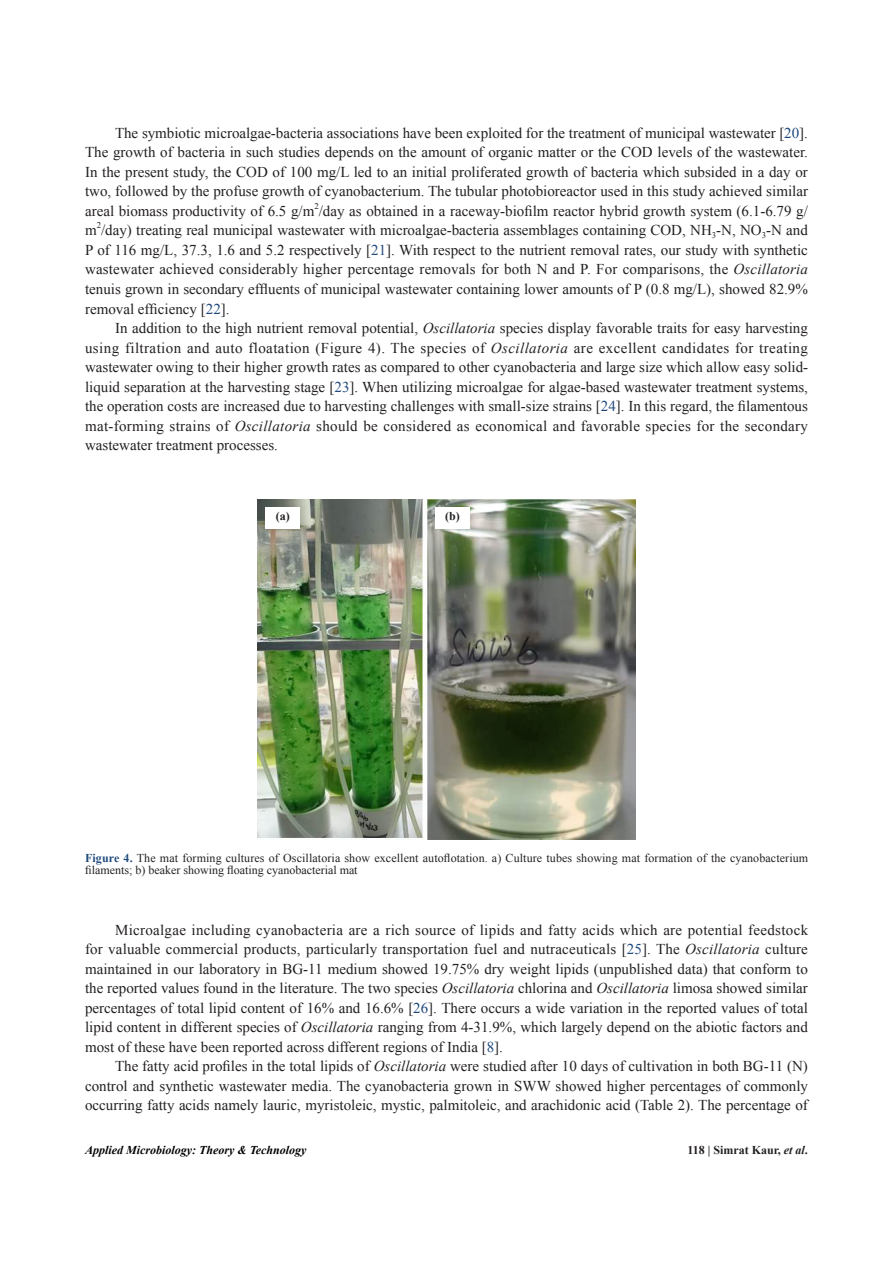
<style>
.page{position:relative;width:893px;height:1263px;background:#fff}
.page>*{position:absolute;margin:0;border:0;box-sizing:border-box;transform-origin:0 0}
.正文{font:15px/19.5px "Times New Roman";color:#231f20;text-align:justify}
.图表标注{font:12px/12px "Times New Roman";letter-spacing:.01em;color:#231f20}
.t1{font:italic 700 12px "Times New Roman";color:#000}
.图表标注-2{font:700 12px "Times New Roman";color:#231f20}
.正文-2{font:8.7px "Times New Roman";color:#231f20}
.s1{color:#1f497d}
.s2{font-style:italic}
.s3{font-weight:700;color:#1f497d}
</style>
<div class="page">
<img style="left:258px;top:499px;width:377px;height:340px">
<div style="left:265px;top:507px;width:35px;height:22px;background:#fff"></div>
<div style="left:435px;top:507px;width:35px;height:22px;background:#fff"></div>
<p class="正文" style="left:85px;top:123px;width:724px;text-indent:30px">The symbiotic microalgae-bacteria associations have been exploited for the treatment of municipal wastewater [<span class="s1">20</span>].<br>The growth of bacteria in such studies depends on the amount of organic matter or the COD levels of the wastewater.<br>In the present study, the COD of 100 mg/L led to an initial proliferated growth of bacteria which subsided in a day or two, followed by the profuse growth of cyanobacterium. The tubular photobioreactor used in this study achieved similar areal biomass productivity of 6.5 g/m /day as obtained in a raceway-biofilm reactor hybrid growth system (6.1-6.79 g/</p>
<p class="正文-2" style="left:314px;top:200px;width:6px">2</p>
<p class="正文" style="left:85px;top:220px;width:724px">m /day) treating real municipal wastewater with microalgae-bacteria assemblages containing COD, NH<sub>3</sub>-N, NO<sub>3</sub>-N and</p>
<p class="正文-2" style="left:97px;top:220px;width:6px">2</p>
<p class="正文" style="left:85px;top:240px;width:724px">P of 116 mg/L, 37.3, 1.6 and 5.2 respectively [<span class="s1">21</span>]. With respect to the nutrient removal rates, our study with synthetic wastewater achieved considerably higher percentage removals for both N and P. For comparisons, the <span class="s2">Oscillatoria </span>tenuis grown in secondary effluents of municipal wastewater containing lower amounts of P (0.8 mg/L), showed 82.9% removal efficiency [<span class="s1">22</span>].</p>
<p class="正文" style="left:85px;top:318px;width:725px;text-indent:30px">In addition to the high nutrient removal potential, <span class="s2">Oscillatoria</span> species display favorable traits for easy harvesting using filtration and auto floatation (Figure 4). The species of <span class="s2">Oscillatoria</span> are excellent candidates for treating wastewater owing to their higher growth rates as compared to other cyanobacteria and large size which allow easy solid&shy;liquid separation at the harvesting stage [<span class="s1">23</span>]. When utilizing microalgae for algae-based wastewater treatment systems, the operation costs are increased due to harvesting challenges with small-size strains [<span class="s1">24</span>]. In this regard, the filamentous mat-forming strains of <span class="s2">Oscillatoria</span> should be considered as economical and favorable species for the secondary wastewater treatment processes.</p>
<p class="图表标注-2" style="left:276px;top:508px;width:15px">(a)</p>
<p class="图表标注-2" style="left:445px;top:508px;width:16px">(b)</p>
<p class="图表标注" style="left:85px;top:851px;width:725px"><span class="s3">Figure 4.</span> The mat forming cultures of Oscillatoria show excellent autoflotation. a) Culture tubes showing mat formation of the cyanobacterium filaments; b) beaker showing floating cyanobacterial mat</p>
<p class="正文" style="left:85px;top:919px;width:725px;text-indent:30px">Microalgae including cyanobacteria are a rich source of lipids and fatty acids which are potential feedstock for valuable commercial products, particularly transportation fuel and nutraceuticals [<span class="s1">25</span>]. The <span class="s2">Oscillatoria</span> culture maintained in our laboratory in BG-11 medium showed 19.75% dry weight lipids (unpublished data) that conform to the reported values found in the literature. The two species <span class="s2">Oscillatoria</span> chlorina and <span class="s2">Oscillatoria</span> limosa showed similar percentages of total lipid content of 16% and 16.6% [<span class="s1">26</span>]. There occurs a wide variation in the reported values of total lipid content in different species of <span class="s2">Oscillatoria</span> ranging from 4-31.9%, which largely depend on the abiotic factors and most of these have been reported across different regions of India [<span class="s1">8</span>].</p>
<p class="正文" style="left:85px;top:1056px;width:725px;text-indent:30px">The fatty acid profiles in the total lipids of <span class="s2">Oscillatoria</span> were studied after 10 days of cultivation in both BG-11 (N) control and synthetic wastewater media. The cyanobacteria grown in SWW showed higher percentages of commonly occurring fatty acids namely lauric, myristoleic, mystic, palmitoleic, and arachidonic acid (Table 2). The percentage of</p>
<p class="t1" style="left:85px;top:1141px;width:223px">Applied Microbiology: Theory &amp; Technology</p>
<p class="图表标注-2" style="left:687px;top:1141px;width:122px">118 | Simrat Kaur, <span class="s2">et al</span>.</p>
</div>
